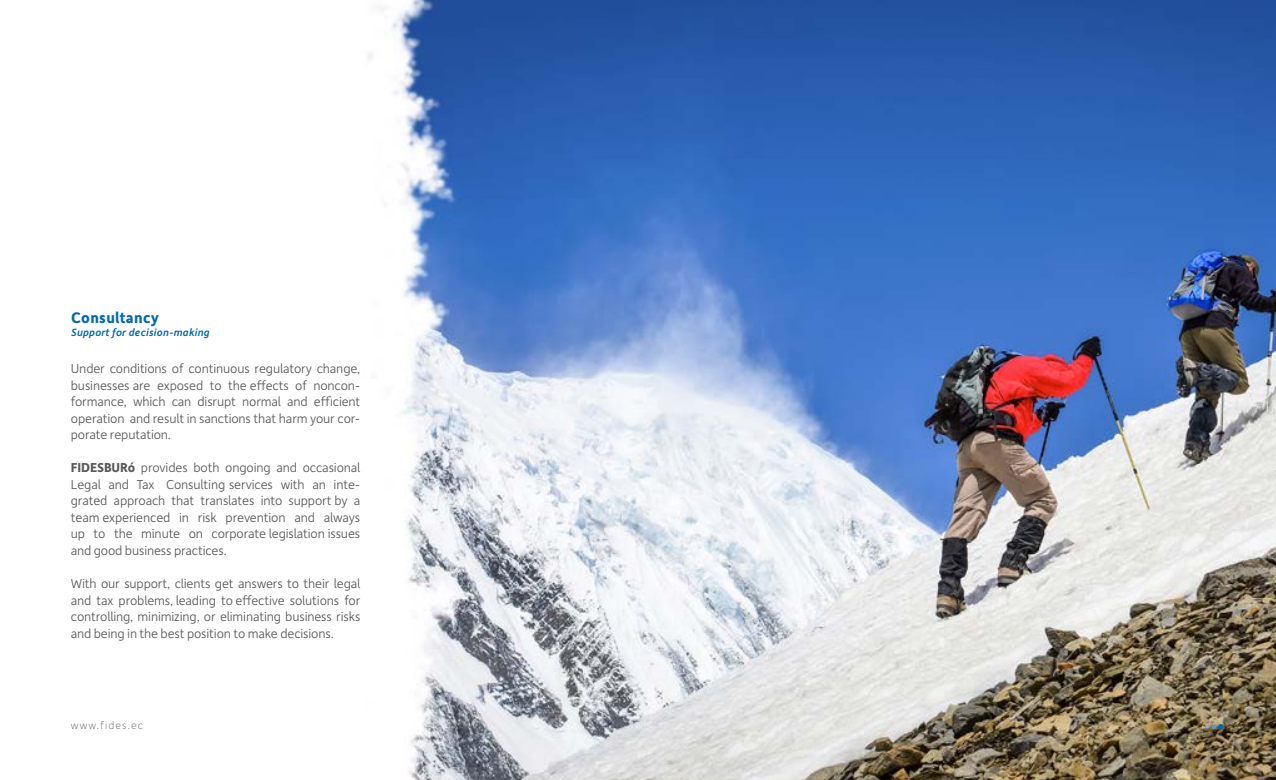
<style>
.page{position:relative;width:1276px;height:780px;background:#fff}
.page>*{position:absolute;margin:0;border:0;box-sizing:border-box;transform-origin:0 0}
.t1{font:700 16.25px "Depot New";letter-spacing:.02em;color:#0069aa}
.t2{font:300 13.75px/16.5px "Depot New";letter-spacing:-.01em;color:#58585b;text-align:justify}
.t3{font:italic 500 11.25px "Depot New";letter-spacing:.02em;color:#0069aa}
.t4{font:100 11.25px "Depot New";letter-spacing:.1em;color:#58585b}
.s1{font-weight:700}
</style>
<div class="page">
<img style="left:368px;top:0;width:908px;height:780px">
<svg style="left:1205px;top:724px;width:18px;height:5px"></svg>
<p class="t1" style="left:71px;top:306px;width:89px">Consultancy</p>
<p class="t3" style="left:71px;top:325px;width:140px">Support for decision-making</p>
<p class="t2" style="left:71px;top:360px;width:291px">Under conditions of continuous regulatory change, businesses are exposed to the effects of noncon&shy;formance, which can disrupt normal and efficient operation and result in sanctions that harm your cor&shy;porate reputation.</p>
<p class="t2" style="left:71px;top:459px;width:291px"><span class="s1">FIDESBURó</span> provides both ongoing and occasional Legal and Tax Consulting services with an inte&shy;grated approach that translates into support by a team experienced in risk prevention and always up to the minute on corporate legislation issues and good business practices.</p>
<p class="t2" style="left:71px;top:574px;width:291px">With our support, clients get answers to their legal and tax problems, leading to effective solutions for controlling, minimizing, or eliminating business risks and being in the best position to make decisions.</p>
<p class="t4" style="left:71px;top:717px;width:74px">www.fides.ec</p>
</div>
